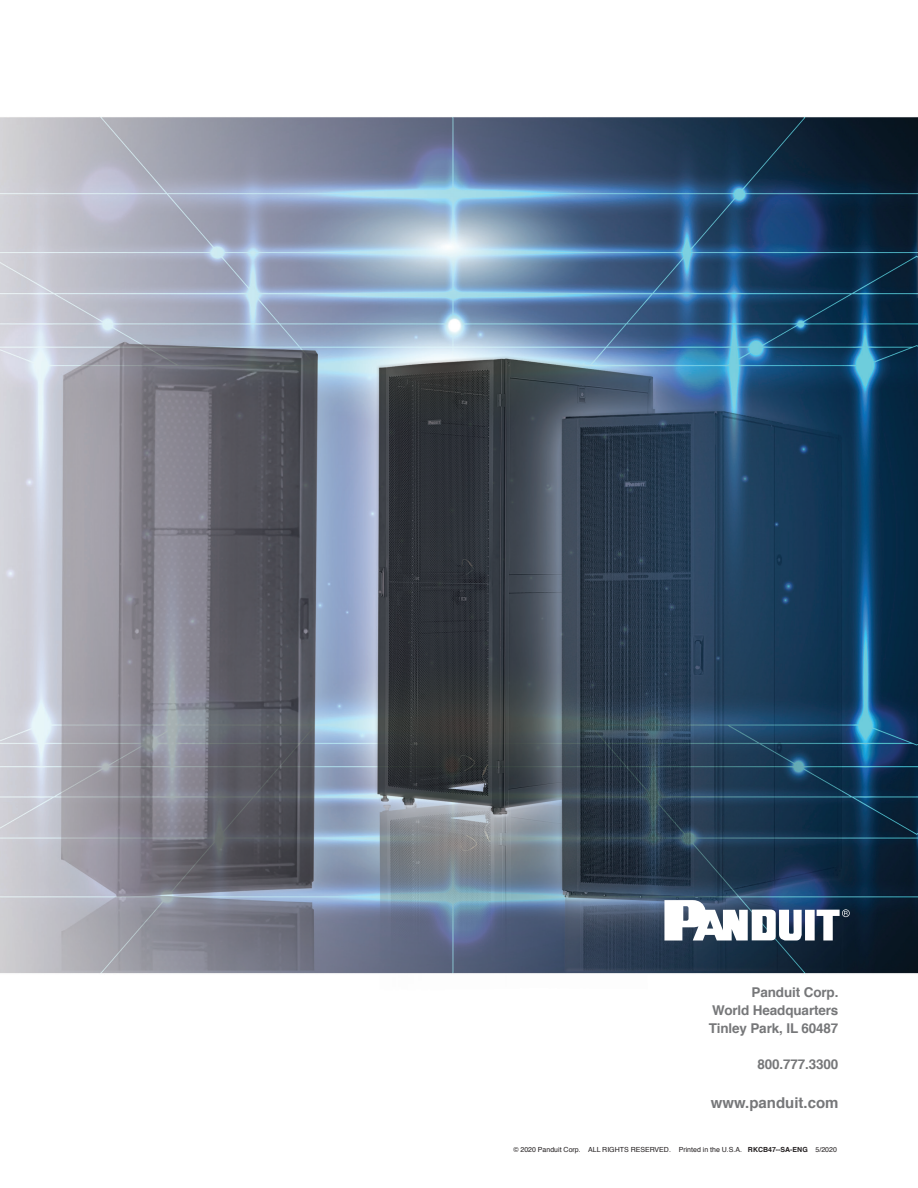
<style>
.page{position:relative;width:918px;height:1188px;background:#fff}
.page>*{position:absolute;margin:0;border:0;box-sizing:border-box;transform-origin:0 0}
.t1{font:700 15px "Helvetica";color:#767779}
.t2{font:700 13.5px "Helvetica";letter-spacing:-.01em;color:#767779}
.t3{font:7.05px "Helvetica";color:#231f20}
.s1{font-weight:700}
</style>
<div class="page">
<img style="left:0;top:117px;width:918px;height:857px">
<svg style="left:664px;top:900px;width:186px;height:41px"></svg>
<p class="t2" style="left:752px;top:981px;width:88px">Panduit Corp.</p>
<p class="t2" style="left:712px;top:999px;width:128px">World Headquarters</p>
<p class="t2" style="left:709px;top:1017px;width:131px">Tinley Park, IL 60487</p>
<p class="t2" style="left:757px;top:1053px;width:83px">800.777.3300</p>
<p class="t1" style="left:711px;top:1090px;width:129px">www.panduit.com</p>
<p class="t3" style="left:513px;top:1144px;width:325px">© 2020 Panduit Corp. ALL RIGHTS RESERVED. Printed in the U.S.A. <span class="s1">RKCB47--SA-ENG</span> 5/2020</p>
</div>
